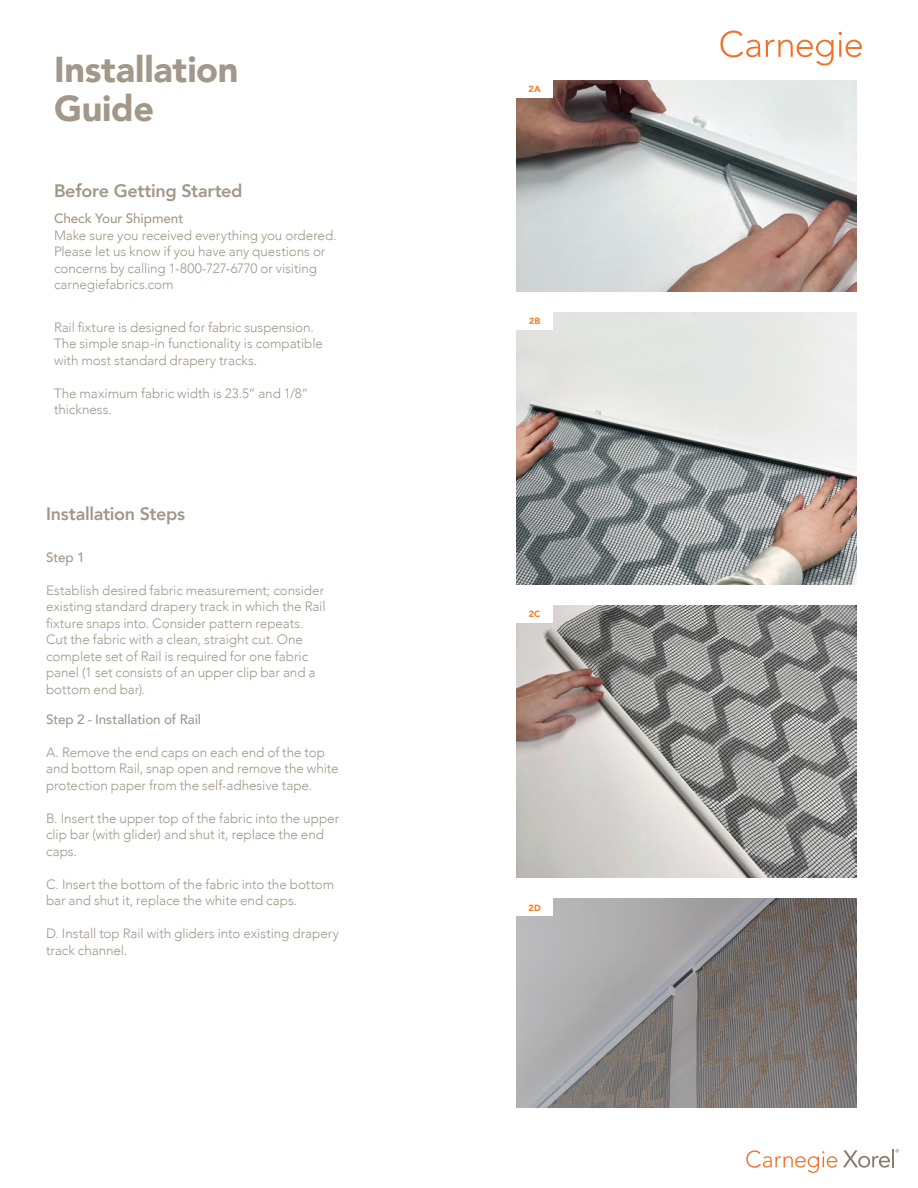
<style>
.page{position:relative;width:918px;height:1188px;background:#fff}
.page>*{position:absolute;margin:0;border:0;box-sizing:border-box;transform-origin:0 0}
.t1{font:900 36px/39px "Avenir";letter-spacing:-.005em;color:#a2988a}
.t2{font:800 18px "Avenir";letter-spacing:-.015em;color:#a2988a}
.t3{font:300 13.5px/16.5px "Avenir";letter-spacing:-.005em;color:#a2988a}
.t4{font:500 13.5px "Avenir";letter-spacing:-.005em;color:#a2988a}
.t5{font:900 9px "Avenir";letter-spacing:.015em;color:#f58025}
</style>
<div class="page">
<img style="left:517px;top:898px;width:339px;height:209px">
<img style="left:517px;top:605px;width:339px;height:272px">
<img style="left:517px;top:312px;width:339px;height:272px">
<img style="left:517px;top:80px;width:339px;height:211px">
<svg style="left:746px;top:1150px;width:91px;height:23px"></svg>
<svg style="left:843px;top:1149px;width:56px;height:19px"></svg>
<svg style="left:720px;top:31px;width:40px;height:26px"></svg>
<svg style="left:766px;top:32px;width:96px;height:34px"></svg>
<div style="left:517px;top:80px;width:36px;height:18px;background:#fff"></div>
<div style="left:517px;top:605px;width:36px;height:18px;background:#fff"></div>
<div style="left:517px;top:312px;width:36px;height:18px;background:#fff"></div>
<div style="left:517px;top:898px;width:36px;height:18px;background:#fff"></div>
<h1 class="t1" style="left:54px;top:49px;width:186px">Installation<br>Guide</h1>
<h2 class="t2" style="left:54px;top:176px;width:190px">Before Getting Started</h2>
<p class="t4" style="left:54px;top:207px;width:131px">Check Your Shipment</p>
<p class="t3" style="left:54px;top:227px;width:284px">Make sure you received everything you ordered.<br>Please let us know if you have any questions or concerns by calling 1-800-727-6770 or visiting carnegiefabrics.com</p>
<p class="t3" style="left:54px;top:319px;width:270px">Rail fixture is designed for fabric suspension.<br>The simple snap-in functionality is compatible with most standard drapery tracks.</p>
<p class="t3" style="left:54px;top:385px;width:256px">The maximum fabric width is 23.5” and 1/8” thickness.</p>
<h2 class="t2" style="left:46px;top:500px;width:141px">Installation Steps</h2>
<p class="t4" style="left:46px;top:545px;width:40px">Step 1</p>
<p class="t3" style="left:46px;top:582px;width:281px">Establish desired fabric measurement; consider existing standard drapery track in which the Rail fixture snaps into. Consider pattern repeats.<br>Cut the fabric with a clean, straight cut. One complete set of Rail is required for one fabric panel (1 set consists of an upper clip bar and a bottom end bar).</p>
<p class="t4" style="left:46px;top:707px;width:156px">Step 2 - Installation of Rail</p>
<p class="t3" style="left:46px;top:744px;width:294px">A. Remove the end caps on each end of the top and bottom Rail, snap open and remove the white protection paper from the self-adhesive tape.</p>
<p class="t3" style="left:46px;top:810px;width:295px">B. Insert the upper top of the fabric into the upper clip bar (with glider) and shut it, replace the end caps.</p>
<p class="t3" style="left:46px;top:876px;width:290px">C. Insert the bottom of the fabric into the bottom bar and shut it, replace the white end caps.</p>
<p class="t3" style="left:46px;top:925px;width:294px">D. Install top Rail with gliders into existing drapery track channel.</p>
<p class="t5" style="left:529px;top:82px;width:14px">2A</p>
<p class="t5" style="left:529px;top:313px;width:13px">2B</p>
<p class="t5" style="left:529px;top:607px;width:13px">2C</p>
<p class="t5" style="left:529px;top:900px;width:14px">2D</p>
</div>
